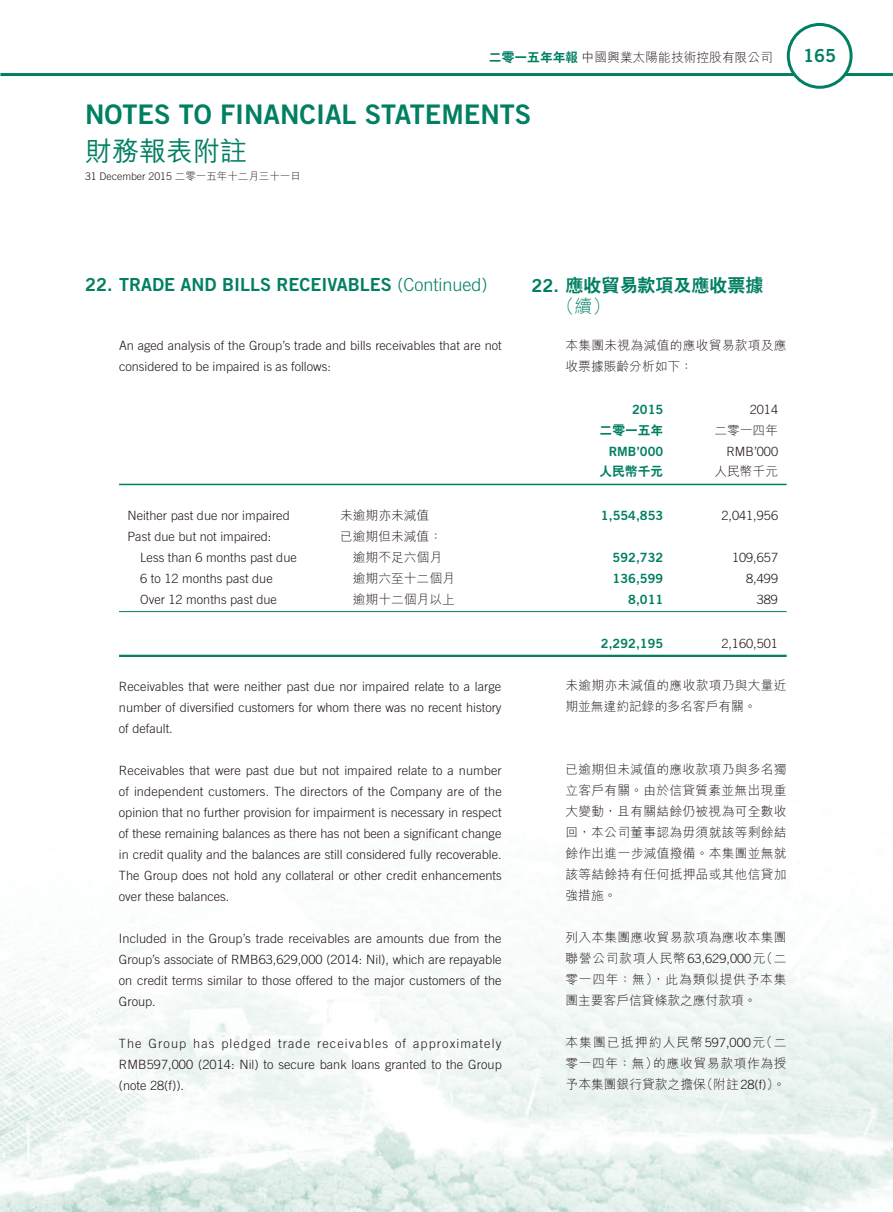
<style>
.page{position:relative;width:893px;height:1212px;background:#fff}
.page>*{position:absolute;margin:0;border:0;box-sizing:border-box;transform-origin:0 0}
.t1{font:27px "Trade Gothic LT Std Bd 2";color:#007f62}
.t2{font:500 27px "M Hei HK";color:#007f62}
.t3{font:21px "Trade Gothic LT Std Bd 2";color:#007f62}
.t4{font:18px "Trade Gothic LT Std Bd 2";color:#007f62}
.t5{font:800 18px "C Hei 2 HK";color:#007f62}
.t6{font:300 18px "M Hei HK";color:#007f62}
.t7{font:300 12.75px/21px "Trade Gothic LT Std";color:#231916;text-align:justify}
.t8{font:300 12.75px/21px "M Hei HK";letter-spacing:.02em;color:#231916;text-align:justify}
.t9{font:300 12.75px "M Hei HK";color:#231916}
.t10{font:12.75px "Trade Gothic LT Std Bd 2";color:#007f62}
.t11{font:800 12.75px "C Hei 2 HK";color:#007f62}
.t12{font:300 10.5px "Trade Gothic LT Std";color:#231916}
.s1{font-family:"C Hei 2 HK";font-weight:800;color:#007f62}
.s2{font-family:"M Hei HK"}
.s3{font-family:"Trade Gothic LT Std";font-weight:300}
.s4{font-family:"Trade Gothic LT Std Bd 2";font-weight:400}
.s5{font-family:"Trade Gothic LT Std"}
</style>
<div class="page">
<img style="left:0;top:23px;width:893px;height:1189px">
<hr style="left:0;top:73px;width:893px;height:3px;background:#007f62">
<div style="left:788px;top:24px;width:63px;height:63px;background:#fff;border-radius:50%"></div>
<div style="left:787px;top:23px;width:66px;height:66px;border:3px solid #007f62;border-radius:50%"></div>
<hr style="left:119px;top:484px;width:668px;height:1px;background:#007f62">
<hr style="left:119px;top:611px;width:668px;height:1px;background:#007f62">
<hr style="left:119px;top:655px;width:668px;height:2px;background:#007f62">
<h3 class="t4" style="left:803px;top:44px;width:34px">165</h3>
<p class="t9" style="left:489px;top:51px;width:286px"><span class="s1">二零一五年年報</span>中國興業太陽能技術控股有限公司</p>
<h2 class="t3" style="left:801px;top:44px;width:40px">165</h2>
<h1 class="t1" style="left:85px;top:98px;width:448px">NOTES TO FINANCIAL STATEM ENTS</h1>
<h1 class="t2" style="left:85px;top:131px;width:163px">財務報表附註</h1>
<p class="t12" style="left:85px;top:170px;width:217px">31 December 2015 <span class="s2">二零一五年十二月三十一日</span></p>
<h3 class="t4" style="left:85px;top:274px;width:404px">22. TRADE AND BILLS RECEIVABLES <span class="s3">(Continued)</span></h3>
<p class="t7" style="left:119px;top:335px;width:384px">An aged analysis of the Group’s trade and bills receivables that are not considered to be impaired is as follows:</p>
<h3 class="t5" style="left:531px;top:276px;width:234px"><span class="s4">22.</span> 應收貿易款項及應收票據</h3>
<h3 class="t6" style="left:557px;top:297px;width:55px">（續）</h3>
<p class="t8" style="left:565px;top:335px;width:223px">本集團未視為減值的應收貿易款項及應收票據賬齡分析如下：</p>
<p class="t10" style="left:632px;top:401px;width:33px">2015</p>
<p class="t7" style="left:750px;top:399px;width:30px">2014</p>
<p class="t11" style="left:600px;top:424px;width:65px">二零一五年</p>
<p class="t8" style="left:714px;top:419px;width:65px">二零一四年</p>
<p class="t10" style="left:609px;top:443px;width:56px">RM B’000</p>
<p class="t7" style="left:726px;top:441px;width:53px">RMB’000</p>
<p class="t11" style="left:600px;top:465px;width:65px">人民幣千元</p>
<p class="t8" style="left:714px;top:461px;width:65px">人民幣千元</p>
<p class="t7" style="left:128px;top:505px;width:164px">Neither past due nor impaired</p>
<p class="t9" style="left:340px;top:508px;width:91px">未逾期亦未減值</p>
<p class="t10" style="left:601px;top:508px;width:64px">1,554,853</p>
<p class="t7" style="left:721px;top:505px;width:58px">2,041,956</p>
<p class="t7" style="left:127px;top:526px;width:145px">Past due but not impaired:</p>
<p class="t9" style="left:340px;top:529px;width:103px">已逾期但未減值：</p>
<p class="t7" style="left:140px;top:547px;width:158px">Less than 6 months past due</p>
<p class="t9" style="left:353px;top:550px;width:91px">逾期不足六個月</p>
<p class="t10" style="left:613px;top:550px;width:52px">592,732</p>
<p class="t7" style="left:732px;top:547px;width:48px">109,657</p>
<p class="t7" style="left:140px;top:568px;width:134px">6 to 12 months past due</p>
<p class="t9" style="left:353px;top:571px;width:103px">逾期六至十二個月</p>
<p class="t10" style="left:613px;top:571px;width:52px">136,599</p>
<p class="t7" style="left:746px;top:568px;width:33px">8,499</p>
<p class="t7" style="left:140px;top:589px;width:138px">Over 12 months past due</p>
<p class="t9" style="left:353px;top:592px;width:104px">逾期十二個月以上</p>
<p class="t10" style="left:628px;top:592px;width:37px">8,011</p>
<p class="t7" style="left:757px;top:589px;width:23px">389</p>
<p class="t10" style="left:601px;top:635px;width:64px">2,292,195</p>
<p class="t7" style="left:721px;top:633px;width:58px">2,160,501</p>
<p class="t7" style="left:119px;top:675px;width:384px">Receivables that were neither past due nor impaired relate to a large number of diversified customers for whom there was no recent history of default.</p>
<p class="t7" style="left:119px;top:759px;width:384px">Receivables that were past due but not impaired relate to a number of independent customers. The directors of the Company are of the opinion that no further provision for impairment is necessary in respect of these remaining balances as there has not been a significant change in credit quality and the balances are still considered fully recoverable.<br>The Group does not hold any collateral or other credit enhancements over these balances.</p>
<p class="t7" style="left:119px;top:927px;width:384px">Included in the Group’s trade receivables are amounts due from the Group’s associate of RMB63,629,000 (2014: Nil), which are repayable on credit terms similar to those offered to the major customers of the Group.</p>
<p class="t7" style="left:119px;top:1032px;width:384px">The Group has pledged trade receivables of approximately RMB597,000 (2014: Nil) to secure bank loans granted to the Group (note 28(f)).</p>
<p class="t8" style="left:565px;top:675px;width:223px">未逾期亦未減值的應收款項乃與大量近期並無違約記錄的多名客戶有關。</p>
<p class="t8" style="left:565px;top:759px;width:223px">已逾期但未減值的應收款項乃與多名獨立客戶有關。由於信貸質素並無出現重大變動，且有關結餘仍被視為可全數收回，本公司董事認為毋須就該等剩餘結餘作出進一步減值撥備。本集團並無就該等結餘持有任何抵押品或其他信貸加強措施。</p>
<p class="t8" style="left:565px;top:927px;width:223px">列入本集團應收貿易款項為應收本集團聯營公司款項人民幣<span class="s5">63,629,000</span>元（二零一四年：無），此為類似提供予本集團主要客戶信貸條款之應付款項。</p>
<p class="t8" style="left:565px;top:1032px;width:223px">本集團已抵押約人民幣<span class="s5">597,000</span>元（二零一四年：無）的應收貿易款項作為授予本集團銀行貸款之擔保（附註<span class="s5">28(f)</span>）。</p>
</div>
